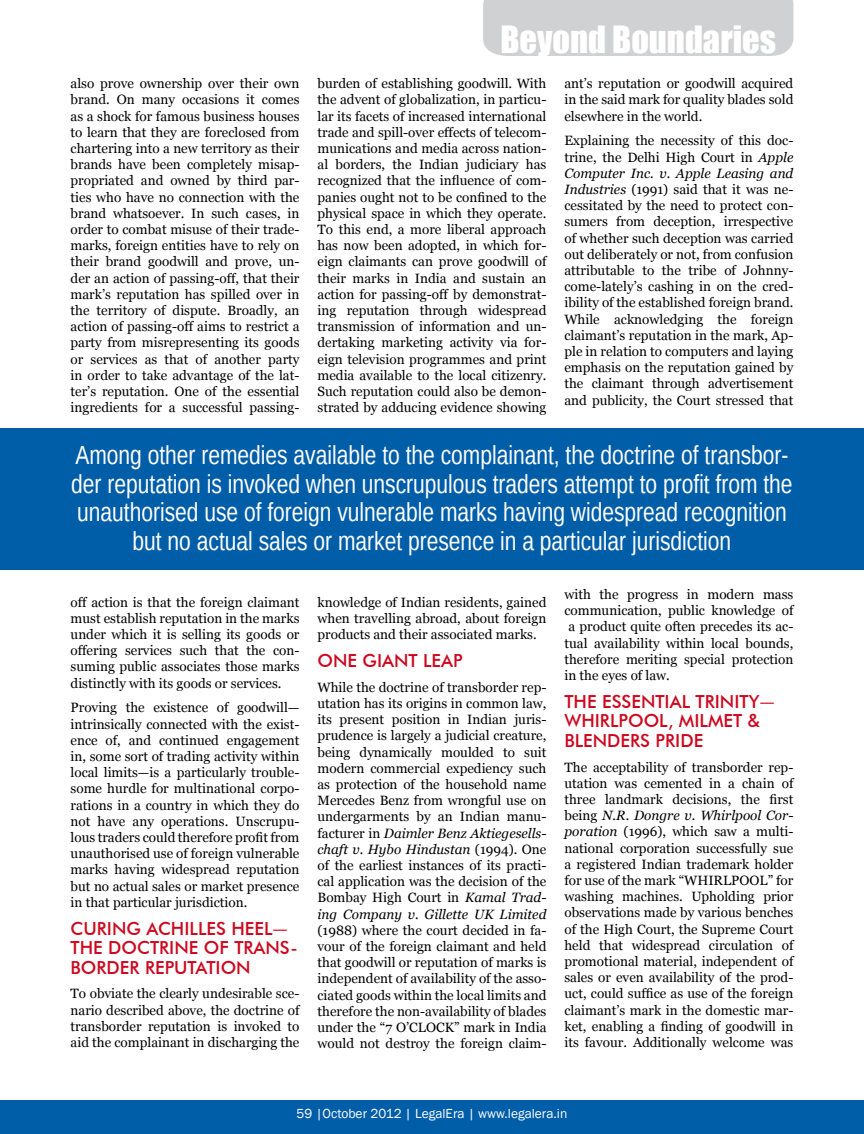
<style>
.page{position:relative;width:864px;height:1134px;background:#fff}
.page>*{position:absolute;margin:0;border:0;box-sizing:border-box;transform-origin:0 0}
.t1{font:34.5px "Impact";color:#fff}
.t2{font:26.25px/28.5px "Liberation Sans";color:#fff;text-align:center;scale:.8 1}
.t3{font:500 18px/19.5px "Futura BT";color:#cd071e}
.t4{font:13.5px/16.2px "Georgia";color:#000;text-align:justify}
.t5{font:13.5px "Franklin Gothic";color:#fff}
.s1{font-style:italic}
.s2{font-family:"Georgia";font-weight:400}
</style>
<div class="page">
<div style="left:0;top:1100px;width:864px;height:34px;background:#005ea8"></div>
<div style="left:483px;top:0;width:310px;height:56px;background:#d0d1d2"></div>
<div style="left:0;top:428px;width:864px;height:142px;background:#005ea8"></div>
<p class="t4" style="left:71px;top:75px;width:230px">also prove ownership over their own brand. On many occasions it comes as a shock for famous business houses to learn that they are foreclosed from chartering into a new territory as their brands have been completely misap&shy;propriated and owned by third par&shy;ties who have no connection with the brand whatsoever. In such cases, in order to combat misuse of their trade&shy;marks, foreign entities have to rely on their brand goodwill and prove, un&shy;der an action of passing-off, that their mark’s reputation has spilled over in the territory of dispute. Broadly, an action of passing-off aims to restrict a party from misrepresenting its goods or services as that of another party in order to take advantage of the lat&shy;ter’s reputation. One of the essential ingredients for a successful passing-</p>
<h1 class="t1" style="left:500px;top:13px;width:277px">Beyond Boundaries</h1>
<p class="t4" style="left:564px;top:75px;width:230px">ant’s reputation or goodwill acquired in the said mark for quality blades sold elsewhere in the world.</p>
<p class="t4" style="left:564px;top:133px;width:230px">Explaining the necessity of this doc&shy;trine, the Delhi High Court in <span class="s1">Apple Computer Inc. v. Apple Leasing and Industries</span> (1991) said that it was ne&shy;cessitated by the need to protect con&shy;sumers from deception, irrespective of whether such deception was carried out deliberately or not, from confusion attributable to the tribe of Johnny&shy;come-lately’s cashing in on the cred&shy;ibility of the established foreign brand.<br>While acknowledging the foreign claimant’s reputation in the mark, Ap&shy;ple in relation to computers and laying emphasis on the reputation gained by the claimant through advertisement and publicity, the Court stressed that</p>
<p class="t4" style="left:318px;top:75px;width:230px">burden of establishing goodwill. With the advent of globalization, in particu&shy;lar its facets of increased international trade and spill-over effects of telecom&shy;munications and media across nation&shy;al borders, the Indian judiciary has recognized that the influence of com&shy;panies ought not to be confined to the physical space in which they operate.<br>To this end, a more liberal approach has now been adopted, in which for&shy;eign claimants can prove goodwill of their marks in India and sustain an action for passing-off by demonstrat&shy;ing reputation through widespread transmission of information and un&shy;dertaking marketing activity via for&shy;eign television programmes and print media available to the local citizenry.<br>Such reputation could also be demon&shy;strated by adducing evidence showing</p>
<p class="t2" style="left:71px;top:442px;width:903px">Among other remedies available to the complainant, the doctrine of transbor&shy;der reputation is invoked when unscrupulous traders attempt to profit from the unauthorised use of foreign vulnerable marks having widespread recognition but no actual sales or market presence in a particular jurisdiction</p>
<p class="t4" style="left:71px;top:594px;width:230px">off action is that the foreign claimant must establish reputation in the marks under which it is selling its goods or offering services such that the con&shy;suming public associates those marks distinctly with its goods or services.</p>
<p class="t4" style="left:71px;top:700px;width:230px">Proving the existence of goodwill— intrinsically connected with the exist&shy;ence of, and continued engagement in, some sort of trading activity within local limits—is a particularly trouble&shy;some hurdle for multinational corpo&shy;rations in a country in which they do not have any operations. Unscrupu&shy;lous traders could therefore profit from unauthorised use of foreign vulnerable marks having widespread reputation but no actual sales or market presence in that particular jurisdiction.</p>
<h3 class="t3" style="left:71px;top:918px;width:229px">CURING ACHILLES HEEL<span class="s2">—<br></span>THE DOCTRINE OF TRANS-<br>BORDER REPUTATION</h3>
<p class="t4" style="left:71px;top:986px;width:230px">To obviate the clearly undesirable sce&shy;nario described above, the doctrine of transborder reputation is invoked to aid the complainant in discharging the</p>
<p class="t4" style="left:318px;top:594px;width:230px">knowledge of Indian residents, gained when travelling abroad, about foreign products and their associated marks.</p>
<h3 class="t3" style="left:318px;top:651px;width:147px">ONE GIANT LEAP</h3>
<p class="t4" style="left:318px;top:679px;width:230px">While the doctrine of transborder rep&shy;utation has its origins in common law, its present position in Indian juris&shy;prudence is largely a judicial creature, being dynamically moulded to suit modern commercial expediency such as protection of the household name Mercedes Benz from wrongful use on undergarments by an Indian manu&shy;facturer in <span class="s1">Daimler Benz Aktiegesells&shy;chaft v. Hybo Hindustan</span> (1994). One of the earliest instances of its practi&shy;cal application was the decision of the Bombay High Court in <span class="s1">Kamal Trad&shy;ing Company v. Gillette UK Limited</span></p>
<p class="t4" style="left:318px;top:922px;width:230px">(1988) where the court decided in fa&shy;vour of the foreign claimant and held that goodwill or reputation of marks is independent of availability of the asso&shy;ciated goods within the local limits and therefore the non-availability of blades under the “7 O’CLOCK” mark in India would not destroy the foreign claim-</p>
<p class="t4" style="left:564px;top:586px;width:230px">with the progress in modern mass</p>
<p class="t4" style="left:564px;top:602px;width:230px">communication, public knowledge of</p>
<p class="t4" style="left:569px;top:619px;width:226px">a product quite often precedes its ac-</p>
<p class="t4" style="left:564px;top:635px;width:230px">tual availability within local bounds,</p>
<p class="t4" style="left:564px;top:651px;width:230px">therefore meriting special protection</p>
<p class="t4" style="left:564px;top:667px;width:107px">in the eyes of law.</p>
<h3 class="t3" style="left:564px;top:692px;width:212px">THE ESSENTIAL TRINITY<span class="s2">—<br></span>WHIRLPOOL, MILMET &amp;<br>BLENDERS PRIDE</h3>
<p class="t4" style="left:564px;top:759px;width:230px">The acceptability of transborder rep&shy;utation was cemented in a chain of three landmark decisions, the first being <span class="s1">N.R. Dongre v. Whirlpool Cor&shy;poration</span> (1996), which saw a multi&shy;national corporation successfully sue a registered Indian trademark holder for use of the mark “WHIRLPOOL” for washing machines. Upholding prior observations made by various benches of the High Court, the Supreme Court held that widespread circulation of promotional material, independent of sales or even availability of the prod&shy;uct, could suffice as use of the foreign claimant’s mark in the domestic mar&shy;ket, enabling a finding of goodwill in its favour. Additionally welcome was</p>
<p class="t5" style="left:297px;top:1105px;width:272px">59 |October 2012 | LegalEra | www.legalera.in</p>
</div>
